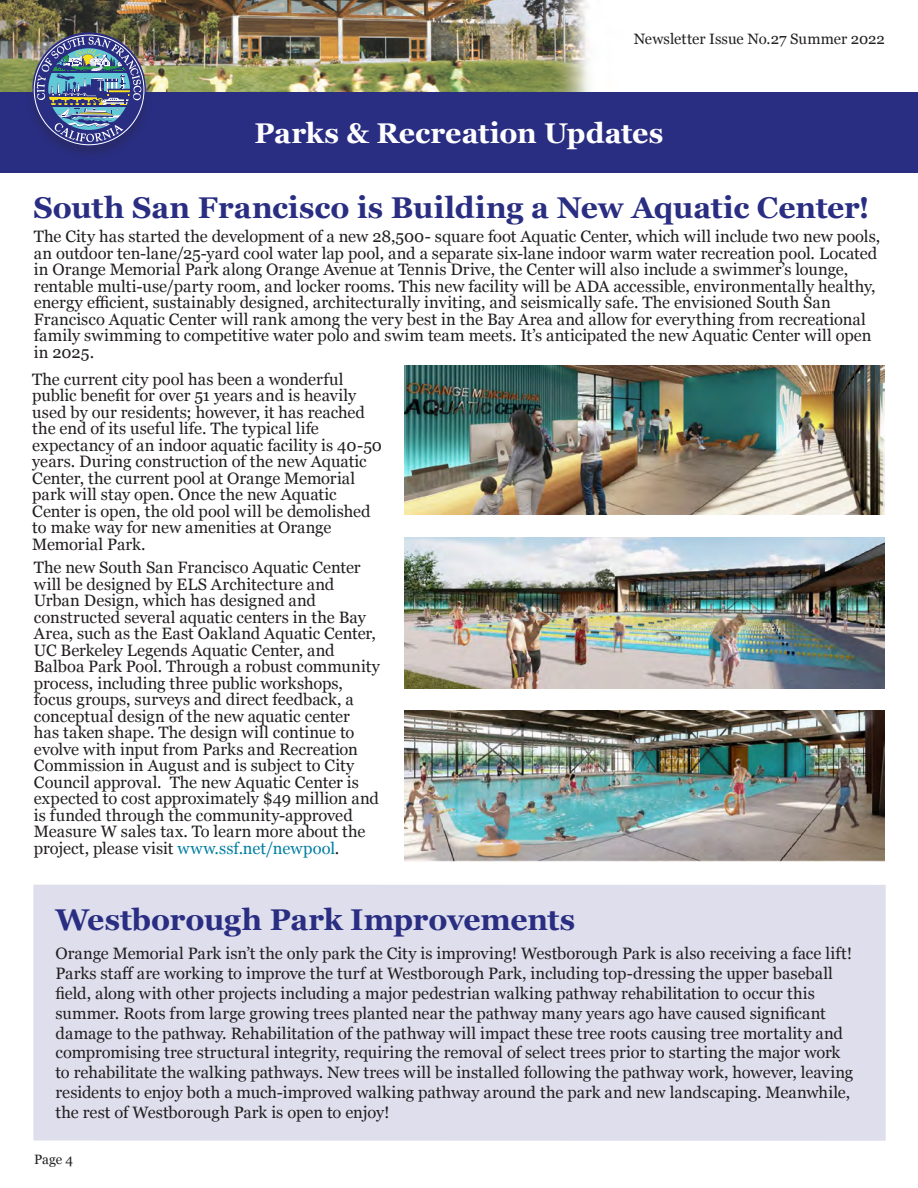
<style>
.page{position:relative;width:918px;height:1188px;background:#fff}
.page>*{position:absolute;margin:0;border:0;box-sizing:border-box;transform-origin:0 0}
.Page_titles{font:700 30px "Georgia";letter-spacing:-.005em;color:#2a2e82}
.t1{font:700 28.5px "Georgia";color:#fff}
.Page_titles-2{font:16.5px/16.5px "Georgia";color:#231f20}
.t2{font:15px "Georgia";letter-spacing:-.005em;color:#231f20}
.t3{font:13.5px "Georgia";color:#231f20}
.s1{color:#007ea2}
</style>
<div class="page">
<img style="left:0;top:0;width:589px;height:92px">
<div style="left:0;top:92px;width:918px;height:81px;background:#2a2e82"></div>
<div style="left:25px;top:32px;width:128px;height:128px;background:#231f20;opacity:.25"></div>
<img style="left:32px;top:32px;width:114px;height:114px">
<img style="left:405px;top:365px;width:479px;height:150px">
<img style="left:405px;top:537px;width:479px;height:151px">
<img style="left:405px;top:711px;width:479px;height:151px">
<div style="left:33px;top:885px;width:853px;height:256px;background:#dfdeec"></div>
<p class="t2" style="left:634px;top:28px;width:253px">Newsletter Issue No.27 Summer 2022</p>
<p class="t1" style="left:255px;top:112px;width:410px">Parks &amp; Recreation Updates</p>
<p class="Page_titles" style="left:33px;top:185px;width:838px">South San Francisco is Building a New Aquatic Center!</p>
<p class="Page_titles-2" style="left:34px;top:228px;width:848px">The City has started the development of a new 28,500- square foot Aquatic Center, which will include two new pools, an outdoor ten-lane/25-yard cool water lap pool, and a separate six-lane indoor warm water recreation pool. Located in Orange Memorial Park along Orange Avenue at Tennis Drive, the Center will also include a swimmer’s lounge, rentable multi-use/party room, and locker rooms. This new facility will be ADA accessible, environmentally healthy, energy efficient, sustainably designed, architecturally inviting, and seismically safe. The envisioned South San Francisco Aquatic Center will rank among the very best in the Bay Area and allow for everything from recreational family swimming to competitive water polo and swim team meets. It’s anticipated the new Aquatic Center will open in 2025.</p>
<p class="Page_titles-2" style="left:32px;top:370px;width:351px">The current city pool has been a wonderful public benefit for over 51 years and is heavily used by our residents; however, it has reached the end of its useful life. The typical life expectancy of an indoor aquatic facility is 40-50 years. During construction of the new Aquatic Center, the current pool at Orange Memorial park will stay open. Once the new Aquatic Center is open, the old pool will be demolished to make way for new amenities at Orange Memorial Park.</p>
<p class="Page_titles-2" style="left:34px;top:559px;width:348px">The new South San Francisco Aquatic Center will be designed by ELS Architecture and Urban Design, which has designed and constructed several aquatic centers in the Bay Area, such as the East Oakland Aquatic Center, UC Berkeley Legends Aquatic Center, and Balboa Park Pool. Through a robust community process, including three public workshops, focus groups, surveys and direct feedback, a conceptual design of the new aquatic center<br>has taken shape. The design will continue to evolve with input from Parks and Recreation Commission in August and is subject to City Council approval. The new Aquatic Center is expected to cost approximately $49 million and is funded through the community-approved Measure W sales tax. To learn more about the project, please visit <span class="s1">www.ssf.net/newpool</span>.</p>
<p class="Page_titles" style="left:56px;top:897px;width:521px">Westborough Park Improvements</p>
<p class="Page_titles-2" style="left:56px;top:943px;width:799px;line-height:19.8px">Orange Memorial Park isn’t the only park the City is improving! Westborough Park is also receiving a face lift!<br>Parks staff are working to improve the turf at Westborough Park, including top-dressing the upper baseball field, along with other projects including a major pedestrian walking pathway rehabilitation to occur this summer. Roots from large growing trees planted near the pathway many years ago have caused significant damage to the pathway. Rehabilitation of the pathway will impact these tree roots causing tree mortality and compromising tree structural integrity, requiring the removal of select trees prior to starting the major work to rehabilitate the walking pathways. New trees will be installed following the pathway work, however, leaving residents to enjoy both a much-improved walking pathway around the park and new landscaping. Meanwhile, the rest of Westborough Park is open to enjoy!</p>
<p class="t3" style="left:34px;top:1150px;width:41px">Page 4</p>
</div>
